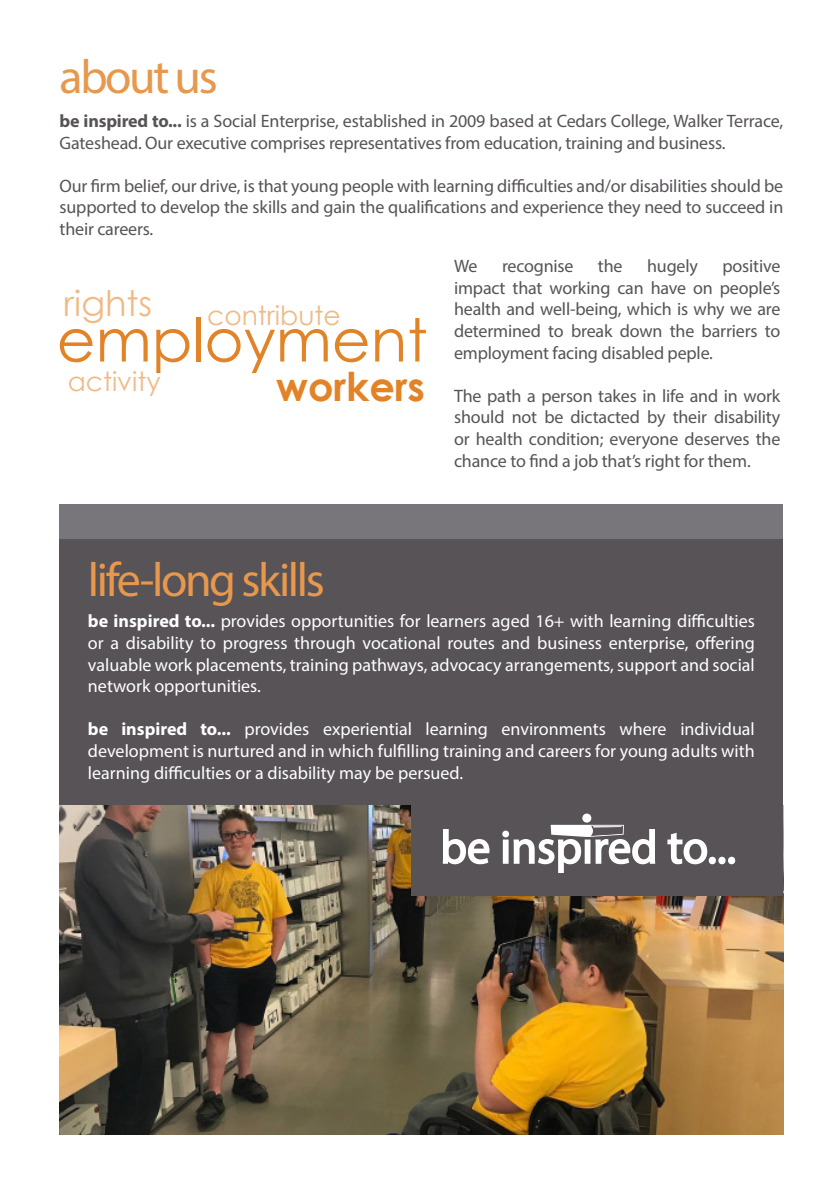
<style>
.page{position:relative;width:840px;height:1191px;background:#fff}
.page>*{position:absolute;margin:0;border:0;box-sizing:border-box;transform-origin:0 0}
.t1{font:59.8px "Century Gothic";color:#e18326}
.t2{font:48px "Myriad Pro";letter-spacing:-.05em;color:#e7984c}
.t3{font:700 39.8px "Century Gothic";color:#e18326}
.t4{font:35.2px "Century Gothic";color:#efba86}
.t5{font:26.6px "Century Gothic";color:#efba86}
.t6{font:18px/21.6px "Myriad Pro";letter-spacing:-.01em;color:#575357;text-align:justify}
.t7{font:18px/21.6px "Myriad Pro";color:#fff;text-align:justify}
.t8{font:16px "Myriad Pro";color:#fff}
.s1{font-weight:700}
</style>
<div class="page">
<div style="left:60px;top:530px;width:722px;height:490px;background:#575357"></div>
<div style="left:60px;top:505px;width:722px;height:34px;background:#78767a"></div>
<img style="left:60px;top:805px;width:722px;height:329px">
<div style="left:411px;top:799px;width:371px;height:97px;background:#575357"></div>
<svg style="left:442px;top:829px;width:48px;height:36px"></svg>
<div style="left:502px;top:830px;width:7px;height:7px;border:2px solid #fff;border-radius:50%"></div>
<svg style="left:503px;top:813px;width:152px;height:60px"></svg>
<svg style="left:667px;top:832px;width:67px;height:33px"></svg>
<div style="left:727px;top:856px;width:7px;height:8px;border:2px solid #fff;border-radius:50%"></div>
<p class="t2" style="left:60px;top:47px;width:159px">about us</p>
<p class="t6" style="left:60px;top:110px;width:724px"><span class="s1">be inspired to...</span> is a Social Enterprise, established in 2009 based at Cedars College, Walker Terrace,<br>Gateshead. Our executive comprises representatives from education, training and business.</p>
<p class="t6" style="left:60px;top:175px;width:724px">Our firm belief, our drive, is that young people with learning difficulties and/or disabilities should be supported to develop the skills and gain the qualifications and experience they need to succeed in their careers.</p>
<p class="t4" style="left:64px;top:279px;width:90px">rights</p>
<p class="t5" style="left:207px;top:297px;width:135px">contribute</p>
<p class="t1" style="left:57px;top:298px;width:372px">employment</p>
<p class="t5" style="left:68px;top:362px;width:94px">activity</p>
<p class="t3" style="left:276px;top:356px;width:150px">workers</p>
<p class="t6" style="left:454px;top:255px;width:25px">We</p>
<p class="t6" style="left:501px;top:255px;width:73px">recognise</p>
<p class="t6" style="left:597px;top:255px;width:26px">the</p>
<p class="t6" style="left:646px;top:255px;width:52px">hugely</p>
<p class="t6" style="left:454px;top:255px;width:328px;text-indent:268px">positive impact that working can have on people’s health and well-being, which is why we are determined to break down the barriers to employment facing disabled peple.</p>
<p class="t6" style="left:454px;top:385px;width:327px">The path a person takes in life and in work should not be dictacted by their disability or health condition; everyone deserves the chance to find a job that’s right for them.</p>
<p class="t2" style="left:88px;top:550px;width:238px">life-long skills</p>
<p class="t7" style="left:88px;top:610px;width:668px"><span class="s1">be inspired to...</span> provides opportunities for learners aged 16+ with learning difficulties or a disability to progress through vocational routes and business enterprise, offering valuable work placements, training pathways, advocacy arrangements, support and social network opportunities.</p>
<p class="t7" style="left:88px;top:718px;width:668px"><span class="s1">be inspired to...</span> provides experiential learning environments where individual development is nurtured and in which fulfilling training and careers for young adults with learning difficulties or a disability may be persued.</p>
<p class="t8" style="left:541px;top:666px;width:173px">COMPANY NO. 06765455</p>
</div>
